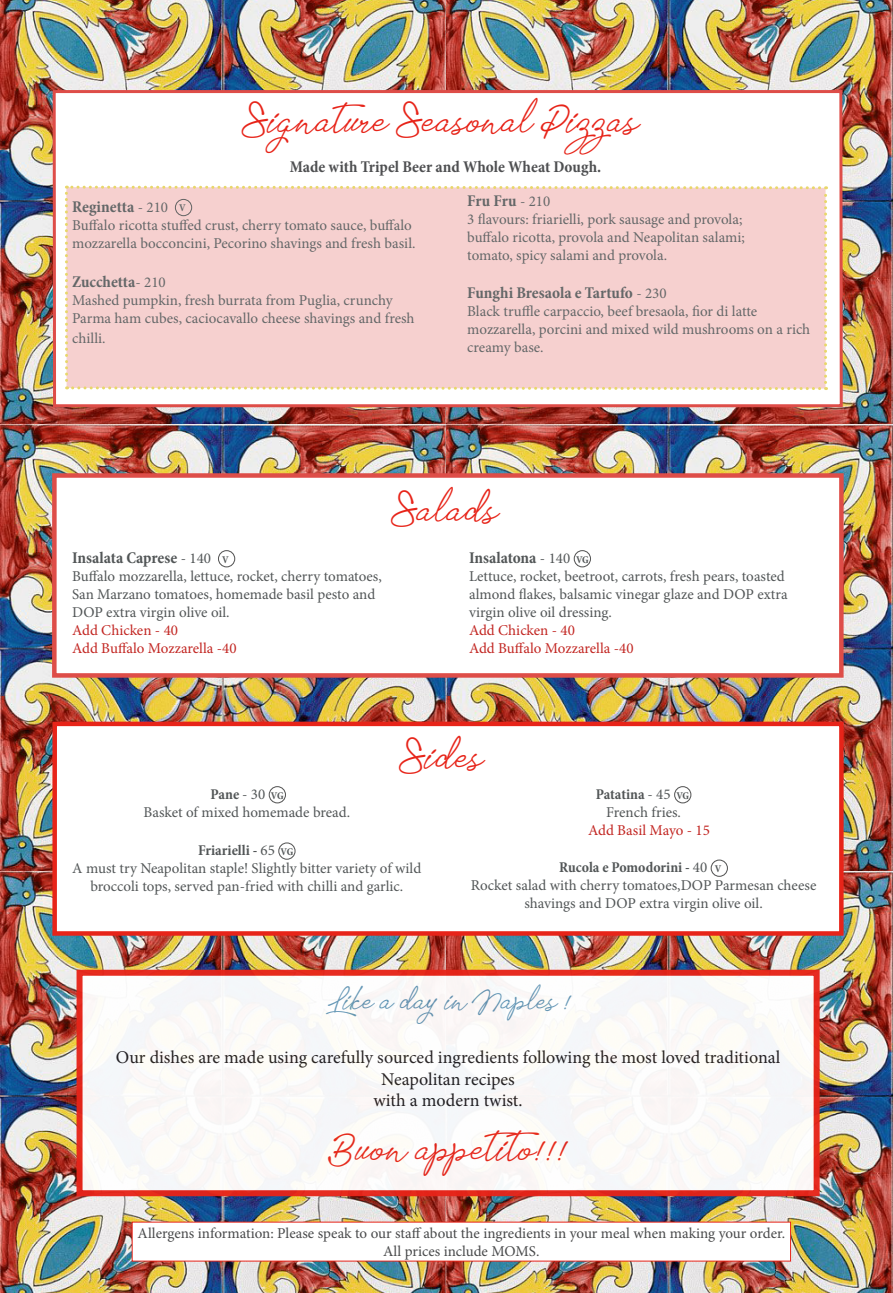
<style>
.page{position:relative;width:893px;height:1293px;background:#fff}
.page>*{position:absolute;margin:0;border:0;box-sizing:border-box;transform-origin:0 0}
.t1{font:27px "Tomatoes";color:#e72419}
.t2{font:19.5px "Tomatoes";color:#5f94b4}
.t3{font:18px/21.6px "Minion Pro";color:#231f20;text-align:center}
.t4{font:700 condensed 16.5px "Minion Pro";color:#525657}
.Normal2{font:700 condensed 16.5px "Minion Pro";color:#4e4f51}
.t5{font:15px/18px "Minion Pro";color:#525657}
.t6{font:15px "Minion Pro";color:#494a4b}
.t7{font:15px "Minion Pro";color:#c22622}
.t8{font:700 condensed 15px "Minion Pro";color:#525657}
.t9{font:700 condensed 10.35px "Minion Pro";letter-spacing:-.04em;color:#525657}
.s1{font-weight:400;font-stretch:normal;font-size:15px}
.s2{font-size:10.35px}
.s3{font-weight:400;font-stretch:normal}
</style>
<div class="page">
<img style="left:0;top:0;width:893px;height:1293px">
<div style="left:54px;top:92px;width:787px;height:314px;background:#fff"></div>
<div style="left:53px;top:90px;width:790px;height:317px;border:3px solid #de4d48"></div>
<div style="left:65px;top:185px;width:762px;height:205px;background:#f6d0cf"></div>
<div style="left:132px;top:1222px;width:658px;height:39px;background:#fff"></div>
<div style="left:55px;top:724px;width:786px;height:209px;background:#fff"></div>
<div style="left:52px;top:721px;width:792px;height:214px;border:4px solid #e72419"></div>
<div style="left:269px;top:786px;width:17px;height:17px;border:1px solid #555;border-radius:50%"></div>
<div style="left:278px;top:842px;width:18px;height:17px;border:1px solid #555;border-radius:50%"></div>
<div style="left:674px;top:786px;width:17px;height:17px;border:1px solid #555;border-radius:50%"></div>
<div style="left:711px;top:859px;width:17px;height:18px;border:1px solid #555;border-radius:50%"></div>
<div style="left:54px;top:475px;width:787px;height:200px;background:#fff"></div>
<div style="left:52px;top:473px;width:792px;height:204px;border:4px solid #de4d48"></div>
<div style="left:218px;top:550px;width:17px;height:17px;border:1px solid #555;border-radius:50%"></div>
<div style="left:574px;top:550px;width:17px;height:17px;border:1px solid #555;border-radius:50%"></div>
<div style="left:80px;top:972px;width:737px;height:221px;background:#fbf9f8"></div>
<div style="left:77px;top:969px;width:743px;height:227px;border:6px solid #e72419"></div>
<p class="t1" style="left:242px;top:107px;width:397px">Signature Seasonal Pizzas</p>
<p class="Normal2" style="left:290px;top:156px;width:313px">Made with Tripel Beer and Whole Wheat Dough.</p>
<p class="t4" style="left:72px;top:195px;width:115px">Reginetta <span class="s1">- 210</span> <span class="s2">V</span></p>
<p class="t5" style="left:72px;top:216px;width:345px">Buffalo ricotta stuffed crust, cherry tomato sauce, buffalo mozzarella bocconcini, Pecorino shavings and fresh basil.</p>
<p class="t4" style="left:72px;top:271px;width:95px">Zucchetta<span class="s1">- 210</span></p>
<p class="t5" style="left:72px;top:292px;width:344px">Mashed pumpkin, fresh burrata from Puglia, crunchy<br>Parma ham cubes, caciocavallo cheese shavings and fresh</p>
<p class="t5" style="left:72px;top:329px;width:35px">chilli.</p>
<p class="t4" style="left:467px;top:190px;width:85px">Fru Fru <span class="s1">- 210</span></p>
<p class="t5" style="left:467px;top:211px;width:279px">3 flavours: friarielli, pork sausage and provola; buffalo ricotta, provola and Neapolitan salami; tomato, spicy salami and provola.</p>
<p class="t4" style="left:467px;top:282px;width:201px">Funghi Bresaola e Tartufo <span class="s1">- 230</span></p>
<p class="t5" style="left:467px;top:302px;width:345px">Black truffle carpaccio, beef bresaola, fior di latte mozzarella, porcini and mixed wild mushrooms on a rich creamy base.</p>
<p class="t4" style="left:72px;top:546px;width:141px">Insalata Caprese <span class="s1">- 140</span></p>
<p class="t9" style="left:222px;top:552px;width:8px">V</p>
<p class="t5" style="left:72px;top:567px;width:311px">Buffalo mozzarella, lettuce, rocket, cherry tomatoes,</p>
<p class="t5" style="left:72px;top:585px;width:305px">San Marzano tomatoes, homemade basil pesto and</p>
<p class="t5" style="left:72px;top:603px;width:159px">DOP extra virgin olive oil.</p>
<p class="t7" style="left:72px;top:620px;width:107px">Add Chicken - 40</p>
<p class="t7" style="left:72px;top:638px;width:166px">Add Buffalo Mozzarella -40</p>
<p class="t1" style="left:391px;top:496px;width:107px">Salads</p>
<p class="t4" style="left:469px;top:546px;width:103px">Insalatona <span class="s1">- 140</span></p>
<p class="t9" style="left:576px;top:552px;width:14px">VG</p>
<p class="t5" style="left:469px;top:567px;width:320px">Lettuce, rocket, beetroot, carrots, fresh pears, toasted almond flakes, balsamic vinegar glaze and DOP extra virgin olive oil dressing.</p>
<p class="t7" style="left:469px;top:620px;width:107px">Add Chicken - 40</p>
<p class="t7" style="left:469px;top:638px;width:166px">Add Buffalo Mozzarella -40</p>
<p class="t1" style="left:399px;top:743px;width:85px">Sides</p>
<p class="t8" style="left:211px;top:784px;width:56px">Pane <span class="s3">- 30</span></p>
<p class="t9" style="left:271px;top:788px;width:14px">VG</p>
<p class="t5" style="left:143px;top:803px;width:208px">Basket of mixed homemade bread.</p>
<p class="t8" style="left:198px;top:840px;width:78px">Friarielli - <span class="s3">65</span></p>
<p class="t9" style="left:281px;top:844px;width:14px">VG</p>
<p class="t5" style="left:72px;top:859px;width:350px;text-align:center">A must try Neapolitan staple! Slightly bitter variety of wild broccoli tops, served pan-fried with chilli and garlic.</p>
<p class="t8" style="left:596px;top:784px;width:76px">Patatina <span class="s3">- 45</span></p>
<p class="t9" style="left:676px;top:788px;width:14px">VG</p>
<p class="t5" style="left:606px;top:803px;width:76px">French fries.</p>
<p class="t7" style="left:588px;top:820px;width:123px">Add Basil Mayo - 15</p>
<p class="t8" style="left:559px;top:857px;width:149px">Rucola e Pomodorini - <span class="s3">40</span></p>
<p class="t9" style="left:715px;top:861px;width:8px">V</p>
<p class="t5" style="left:471px;top:876px;width:347px;text-align:center">Rocket salad with cherry tomatoes,DOP Parmesan cheese shavings and DOP extra virgin olive oil.</p>
<h2 class="t2" style="left:325px;top:991px;width:248px">Like a day in Naples !</h2>
<p class="t3" style="left:116px;top:1046px;width:666px">Our dishes are made using carefully sourced ingredients following the most loved traditional<br>Neapolitan recipes<br>with a modern twist.</p>
<h1 class="t1" style="left:329px;top:1135px;width:241px">Buon appetito!!!</h1>
<p class="t6" style="left:138px;top:1222px;width:649px">Allergens information: Please speak to our staff about the ingredients in your meal when making your order.</p>
<p class="t6" style="left:383px;top:1240px;width:158px">All prices include MOMS.</p>
</div>
